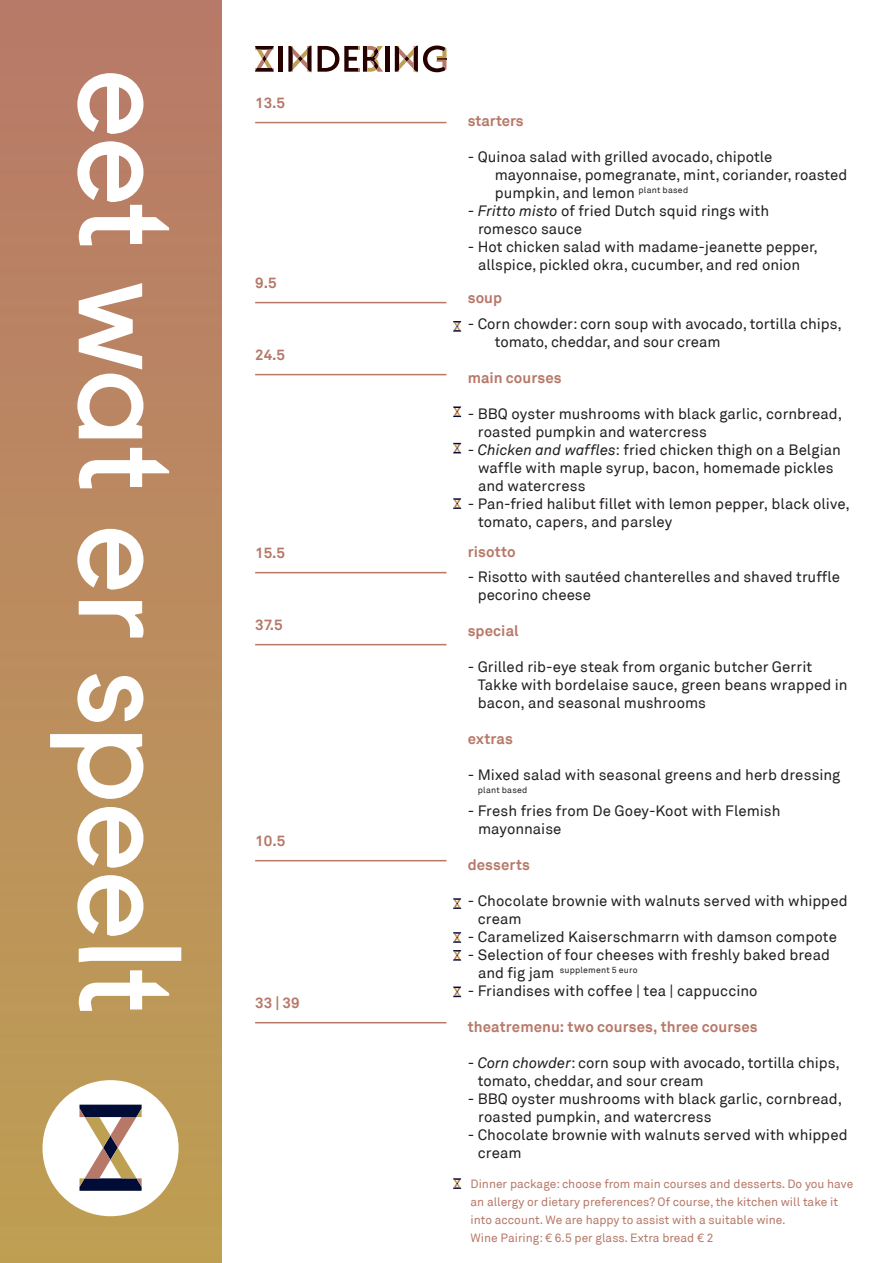
<style>
.page{position:relative;width:893px;height:1263px;background:#fff}
.page>*{position:absolute;margin:0;border:0;box-sizing:border-box;transform-origin:0 0}
.Eet_wat_er_speelt{font:135px "Fugue";color:#fff}
.Gerecht_omschrijving{font:15px/18px "Akkurat";color:#231f20}
.Gerechtnaam{font:15px/18px "Akkurat";color:#231f20}
.Gerechtnaam-2{font:700 15px "Akkurat";letter-spacing:.005em;color:#b77868}
.Prijs{font:700 15px "Akkurat";color:#b77868}
.Gerecht_omschrijving-2{font:700 15px "Akkurat";letter-spacing:.005em;color:#b77868}
.Allergie_of_dieeetwens{font:12px/18px "Akkurat";color:#b77868}
.Gerecht_omschrijving-3{font:8.7px "Akkurat";letter-spacing:.02em;color:#231f20}
.s1{font-style:italic}
.s2{font-size:15px}
</style>
<div class="page">
<div style="left:0;top:0;width:221px;height:1263px;background:linear-gradient(to bottom,#b87969,#bea054)"></div>
<hr style="left:255px;top:122px;width:191px;height:1px;background:#b77868">
<hr style="left:255px;top:302px;width:191px;height:1px;background:#b77868">
<hr style="left:255px;top:374px;width:191px;height:1px;background:#b77868">
<hr style="left:255px;top:860px;width:191px;height:1px;background:#b77868">
<hr style="left:255px;top:572px;width:191px;height:1px;background:#b77868">
<hr style="left:255px;top:1022px;width:191px;height:1px;background:#b77868">
<svg style="left:453px;top:406px;width:8px;height:11px"></svg>
<svg style="left:453px;top:443px;width:8px;height:10px"></svg>
<svg style="left:453px;top:498px;width:8px;height:11px"></svg>
<svg style="left:453px;top:1178px;width:8px;height:11px"></svg>
<hr style="left:255px;top:644px;width:191px;height:1px;background:#b77868">
<svg style="left:453px;top:898px;width:8px;height:11px"></svg>
<svg style="left:453px;top:932px;width:8px;height:11px"></svg>
<svg style="left:453px;top:950px;width:8px;height:11px"></svg>
<svg style="left:453px;top:986px;width:8px;height:11px"></svg>
<svg style="left:453px;top:321px;width:8px;height:11px"></svg>
<hr style="left:279px;top:46px;width:4px;height:26px;background:#270000">
<hr style="left:385px;top:46px;width:4px;height:26px;background:#270000">
<svg style="left:255px;top:46px;width:19px;height:26px"></svg>
<svg style="left:288px;top:45px;width:24px;height:28px"></svg>
<svg style="left:318px;top:46px;width:65px;height:26px"></svg>
<svg style="left:395px;top:45px;width:51px;height:28px"></svg>
<div style="left:43px;top:1080px;width:136px;height:136px;background:#fff;border-radius:50%"></div>
<svg style="left:79px;top:1104px;width:63px;height:87px"></svg>
<p class="Eet_wat_er_speelt" style="left:234px;top:69px;width:947px;rotate:90deg">eet wat er speelt</p>
<p class="Prijs" style="left:255px;top:93px;width:32px">13.5</p>
<p class="Prijs" style="left:255px;top:273px;width:23px">9.5</p>
<p class="Prijs" style="left:255px;top:345px;width:32px">24.5</p>
<p class="Prijs" style="left:255px;top:543px;width:32px">15.5</p>
<p class="Prijs" style="left:255px;top:615px;width:29px">37.5</p>
<p class="Prijs" style="left:255px;top:831px;width:32px">10.5</p>
<p class="Prijs" style="left:255px;top:993px;width:46px">33 | 39</p>
<p class="Gerechtnaam-2" style="left:468px;top:111px;width:58px">starters</p>
<p class="Gerechtnaam" style="left:495px;top:148px;width:354px;text-indent:-27px">- Quinoa salad with grilled avocado, chipotle mayonnaise, pomegranate, mint, coriander, roasted pumpkin, and lemon <sup>plant</sup> <sup>based</sup></p>
<p class="Gerecht_omschrijving" style="left:468px;top:202px;width:303px">- <span class="s1">Fritto misto</span> of fried Dutch squid rings with</p>
<p class="Gerecht_omschrijving" style="left:478px;top:220px;width:106px">romesco sauce</p>
<p class="Gerecht_omschrijving" style="left:468px;top:238px;width:352px">- Hot chicken salad with madame-jeanette pepper,</p>
<p class="Gerecht_omschrijving" style="left:478px;top:256px;width:324px">allspice, pickled okra, cucumber, and red onion</p>
<p class="Gerechtnaam-2" style="left:468px;top:288px;width:36px">soup</p>
<p class="Gerechtnaam" style="left:495px;top:315px;width:349px;text-indent:-27px">- Corn chowder: corn soup with avocado, tortilla chips, tomato, cheddar, and sour cream</p>
<p class="Gerechtnaam-2" style="left:468px;top:368px;width:96px">main courses</p>
<p class="Gerecht_omschrijving" style="left:478px;top:405px;width:366px;text-indent:-10px">- BBQ oyster mushrooms with black garlic, cornbread, roasted pumpkin and watercress</p>
<p class="Gerecht_omschrijving" style="left:468px;top:441px;width:375px">- <span class="s1">Chicken and waffles</span>: fried chicken thigh on a Belgian</p>
<p class="Gerecht_omschrijving" style="left:478px;top:459px;width:357px">waffle with maple syrup, bacon, homemade pickles</p>
<p class="Gerecht_omschrijving" style="left:478px;top:477px;width:109px">and watercress</p>
<p class="Gerecht_omschrijving" style="left:468px;top:495px;width:384px">- Pan-fried halibut fillet with lemon pepper, black olive,</p>
<p class="Gerecht_omschrijving" style="left:478px;top:513px;width:196px">tomato, capers, and parsley</p>
<p class="Gerecht_omschrijving-2" style="left:468px;top:542px;width:49px">risotto</p>
<p class="Gerecht_omschrijving" style="left:478px;top:568px;width:364px;text-indent:-10px">- Risotto with sautéed chanterelles and shaved truffle pecorino cheese</p>
<p class="Gerechtnaam-2" style="left:468px;top:621px;width:52px">special</p>
<p class="Gerecht_omschrijving" style="left:478px;top:658px;width:371px;text-indent:-10px">- Grilled rib-eye steak from organic butcher Gerrit<br>Takke with bordelaise sauce, green beans wrapped in bacon, and seasonal mushrooms</p>
<p class="Gerechtnaam-2" style="left:468px;top:729px;width:47px">extras</p>
<p class="Gerecht_omschrijving" style="left:468px;top:766px;width:374px">- Mixed salad with seasonal greens and herb dressing</p>
<p class="Gerecht_omschrijving-3" style="left:478px;top:785px;width:51px">plant based</p>
<p class="Gerecht_omschrijving" style="left:468px;top:802px;width:314px">- Fresh fries from De Goey-Koot with Flemish</p>
<p class="Gerecht_omschrijving" style="left:478px;top:820px;width:85px">mayonnaise</p>
<p class="Gerechtnaam-2" style="left:468px;top:855px;width:64px">desserts</p>
<p class="Gerecht_omschrijving" style="left:478px;top:892px;width:371px;text-indent:-10px">- Chocolate brownie with walnuts served with whipped cream</p>
<p class="Gerecht_omschrijving" style="left:468px;top:928px;width:371px">- Caramelized Kaiserschmarrn with damson compote</p>
<p class="Gerecht_omschrijving" style="left:468px;top:946px;width:364px">- Selection of four cheeses with freshly baked bread</p>
<p class="Gerecht_omschrijving-3" style="left:478px;top:965px;width:161px"><span class="s2">and fig jam</span> supplement 5 euro</p>
<p class="Gerecht_omschrijving" style="left:468px;top:982px;width:291px">- Friandises with coffee | tea | cappuccino</p>
<p class="Gerechtnaam-2" style="left:468px;top:1017px;width:291px">theatremenu: two courses, three courses</p>
<p class="Gerecht_omschrijving" style="left:478px;top:1054px;width:364px;text-indent:-10px">- <span class="s1">Corn chowder</span>: corn soup with avocado, tortilla chips, tomato, cheddar, and sour cream</p>
<p class="Gerecht_omschrijving" style="left:468px;top:1090px;width:376px">- BBQ oyster mushrooms with black garlic, cornbread,</p>
<p class="Gerecht_omschrijving" style="left:478px;top:1108px;width:235px">roasted pumpkin, and watercress</p>
<p class="Gerecht_omschrijving" style="left:478px;top:1126px;width:371px;text-indent:-10px">- Chocolate brownie with walnuts served with whipped cream</p>
<p class="Allergie_of_dieeetwens" style="left:471px;top:1175px;width:384px">Dinner package: choose from main courses and desserts. Do you have an allergy or dietary preferences? Of course, the kitchen will take it into account. We are happy to assist with a suitable wine.</p>
<p class="Allergie_of_dieeetwens" style="left:471px;top:1229px;width:245px">Wine Pairing: € 6.5 per glass. Extra bread € 2</p>
</div>
